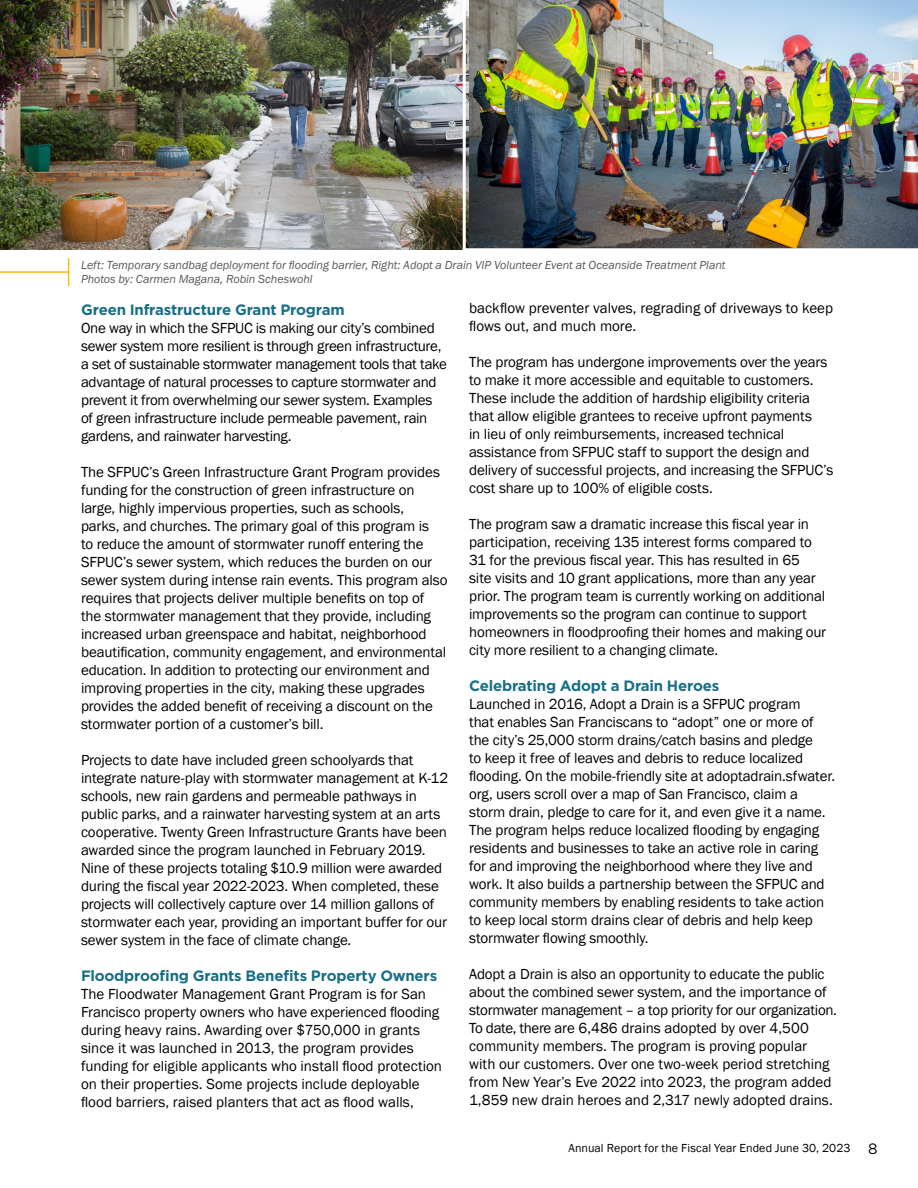
<style>
.page{position:relative;width:918px;height:1188px;background:#fff}
.page>*{position:absolute;margin:0;border:0;box-sizing:border-box;transform-origin:0 0}
.t1{font:15px/18px "Franklin Gothic";letter-spacing:-.01em;color:#000}
.t2{font:700 15px "Gotham";letter-spacing:-.015em;color:#186f86}
.t3{font:italic 12px/14.4px "Franklin Gothic";color:#58595b}
.t4{font:12px "Franklin Gothic";letter-spacing:.005em;color:#000}
.s1{font-family:"Gotham";font-size:15px}
</style>
<div class="page">
<img style="left:0;top:0;width:461px;height:250px">
<img style="left:461px;top:0;width:457px;height:250px">
<hr style="left:0;top:271px;width:69px;height:2px;background:#fdb913">
<svg style="left:68px;top:258px;width:1px;height:28px"></svg>
<p class="t3" style="left:81px;top:258px;width:646px">Left: Temporary sandbag deployment for flooding barrier, Right: Adopt a Drain VIP Volunteer Event at Oceanside Treatment Plant<br>Photos by: Carmen Magana, Robin Scheswohl</p>
<p class="t2" style="left:81px;top:299px;width:265px">Green Infrastructure Grant Program</p>
<p class="t1" style="left:81px;top:319px;width:367px">One way in which the SFPUC is making our city’s combined sewer system more resilient is through green infrastructure, a set of sustainable stormwater management tools that take advantage of natural processes to capture stormwater and prevent it from overwhelming our sewer system. Examples of green infrastructure include permeable pavement, rain gardens, and rainwater harvesting.</p>
<p class="t1" style="left:81px;top:463px;width:368px">The SFPUC’s Green Infrastructure Grant Program provides funding for the construction of green infrastructure on large, highly impervious properties, such as schools,<br>parks, and churches. The primary goal of this program is<br>to reduce the amount of stormwater runoff entering the SFPUC’s sewer system, which reduces the burden on our sewer system during intense rain events. This program also requires that projects deliver multiple benefits on top of the stormwater management that they provide, including increased urban greenspace and habitat, neighborhood beautification, community engagement, and environmental education. In addition to protecting our environment and improving properties in the city, making these upgrades provides the added benefit of receiving a discount on the stormwater portion of a customer’s bill.</p>
<p class="t1" style="left:81px;top:751px;width:369px">Projects to date have included green schoolyards that integrate nature-play with stormwater management at K-12 schools, new rain gardens and permeable pathways in public parks, and a rainwater harvesting system at an arts cooperative. Twenty Green Infrastructure Grants have been awarded since the program launched in February 2019.<br>Nine of these projects totaling $10.9 million were awarded during the fiscal year 2022-2023. When completed, these projects will collectively capture over 14 million gallons of stormwater each year, providing an important buffer for our sewer system in the face of climate change.</p>
<p class="t2" style="left:81px;top:965px;width:358px">Floodproofing Grants Benefits Property Owners</p>
<p class="t1" style="left:81px;top:985px;width:363px">The Floodwater Management Grant Program is for San Francisco property owners who have experienced flooding during heavy rains. Awarding over $750,000 in grants since it was launched in 2013, the program provides funding for eligible applicants who install flood protection on their properties. Some projects include deployable flood barriers, raised planters that act as flood walls,</p>
<p class="t1" style="left:469px;top:299px;width:365px">backflow preventer valves, regrading of driveways to keep flows out, and much more.</p>
<p class="t1" style="left:469px;top:353px;width:366px">The program has undergone improvements over the years to make it more accessible and equitable to customers.<br>These include the addition of hardship eligibility criteria that allow eligible grantees to receive upfront payments<br>in lieu of only reimbursements, increased technical assistance from SFPUC staff to support the design and delivery of successful projects, and increasing the SFPUC’s cost share up to 100% of eligible costs.</p>
<p class="t1" style="left:469px;top:515px;width:359px">The program saw a dramatic increase this fiscal year in participation, receiving 135 interest forms compared to 31 for the previous fiscal year. This has resulted in 65<br>site visits and 10 grant applications, more than any year prior. The program team is currently working on additional improvements so the program can continue to support homeowners in floodproofing their homes and making our city more resilient to a changing climate.</p>
<p class="t2" style="left:469px;top:676px;width:252px">Celebrating Adopt a Drain Heroes</p>
<p class="t1" style="left:469px;top:695px;width:368px">Launched in 2016, Adopt a Drain is a SFPUC program<br>that enables San Franciscans to “adopt” one or more of the city’s 25,000 storm drains/catch basins and pledge<br>to keep it free of leaves and debris to reduce localized flooding. On the mobile-friendly site at adoptadrain.sfwater. org, users scroll over a map of San Francisco, claim a storm drain, pledge to care for it, and even give it a name.<br>The program helps reduce localized flooding by engaging residents and businesses to take an active role in caring for and improving the neighborhood where they live and work. It also builds a partnership between the SFPUC and community members by enabling residents to take action to keep local storm drains clear of debris and help keep stormwater flowing smoothly.</p>
<p class="t1" style="left:469px;top:965px;width:369px">Adopt a Drain is also an opportunity to educate the public about the combined sewer system, and the importance of stormwater management – a top priority for our organization.<br>To date, there are 6,486 drains adopted by over 4,500 community members. The program is proving popular with our customers. Over one two-week period stretching from New Year’s Eve 2022 into 2023, the program added 1,859 new drain heroes and 2,317 newly adopted drains.</p>
<p class="t4" style="left:568px;top:1141px;width:311px">Annual Report for the Fiscal Year Ended June 30, 2023 <span class="s1">8</span></p>
</div>
